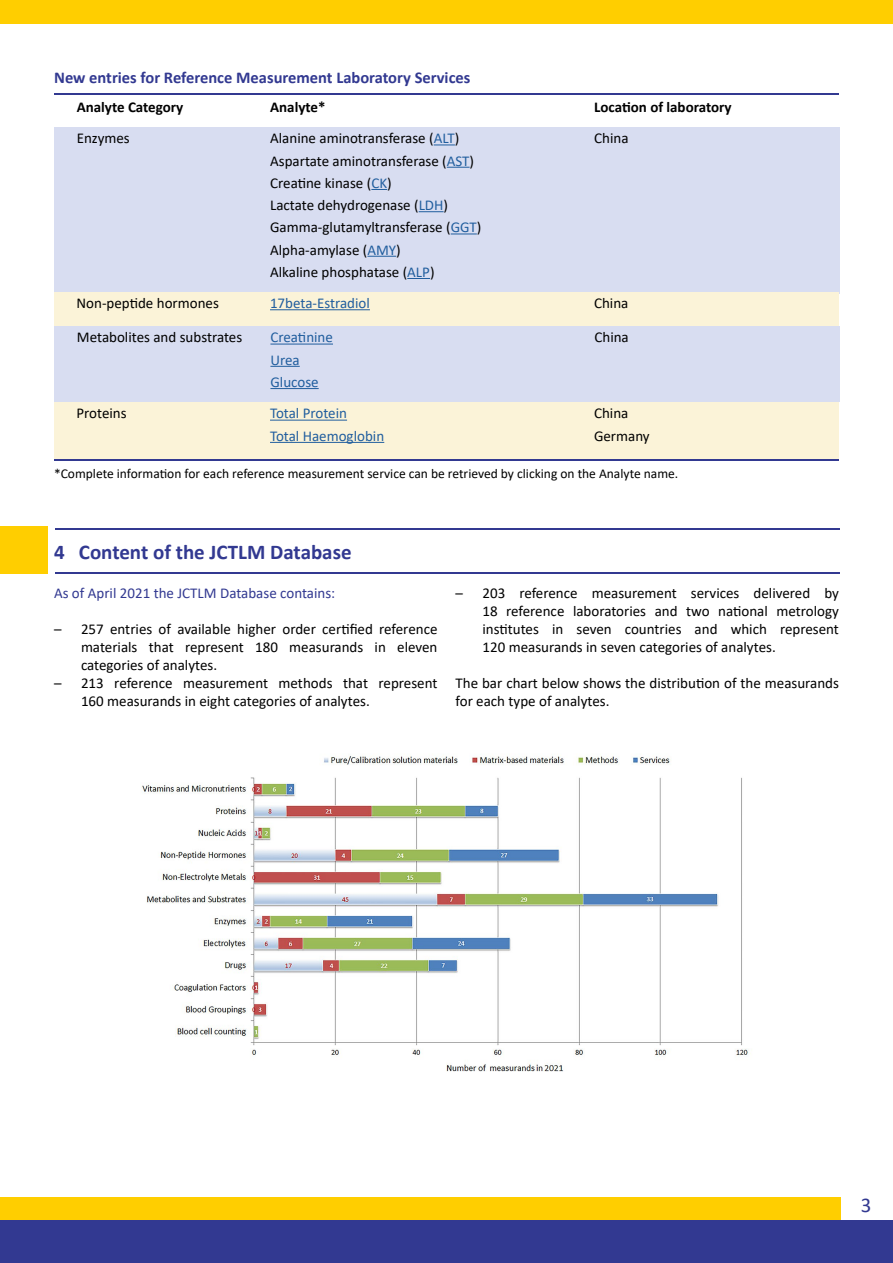
<style>
.page{position:relative;width:893px;height:1263px;background:#fff}
.page>*{position:absolute;margin:0;border:0;box-sizing:border-box;transform-origin:0 0}
.t1{font:700 21px "Calibri";color:#323991}
.t2{font:21px "Calibri";color:#323991}
.t3{font:700 16.5px "Calibri";color:#323991}
.t4{font:15px/18px "Calibri";color:#000}
.t5{font:15px/22.2px "Calibri";color:#215e9e}
.t6{font:700 15px "Calibri";color:#000}
.t7{font:15px "Calibri";color:#323991}
.t8{font:13.5px "Calibri";color:#000}
.s1{color:#215e9e}
</style>
<div class="page">
<div style="left:0;top:1197px;width:840px;height:24px;background:#ffce00"></div>
<div style="left:0;top:1220px;width:893px;height:43px;background:#323991"></div>
<div style="left:0;top:0;width:893px;height:24px;background:#ffce00"></div>
<hr style="left:54px;top:94px;width:785px;height:1px;background:#323991">
<div style="left:54px;top:128px;width:785px;height:166px;background:#d8ddf1"></div>
<svg style="left:434px;top:144px;width:21px;height:1px"></svg>
<svg style="left:447px;top:167px;width:23px;height:1px"></svg>
<svg style="left:371px;top:189px;width:16px;height:1px"></svg>
<svg style="left:419px;top:211px;width:25px;height:1px"></svg>
<svg style="left:451px;top:233px;width:26px;height:1px"></svg>
<svg style="left:367px;top:256px;width:29px;height:1px"></svg>
<svg style="left:407px;top:278px;width:23px;height:1px"></svg>
<div style="left:54px;top:292px;width:785px;height:35px;background:#fbf3d8"></div>
<hr style="left:270px;top:309px;width:100px;height:1px;background:#215e9e">
<div style="left:54px;top:327px;width:786px;height:75px;background:#d8ddf1"></div>
<hr style="left:270px;top:344px;width:63px;height:1px;background:#215e9e">
<hr style="left:270px;top:366px;width:30px;height:1px;background:#215e9e">
<hr style="left:270px;top:388px;width:49px;height:1px;background:#215e9e">
<div style="left:54px;top:403px;width:785px;height:56px;background:#fbf3d8"></div>
<hr style="left:270px;top:420px;width:77px;height:1px;background:#215e9e">
<hr style="left:270px;top:442px;width:114px;height:1px;background:#215e9e">
<hr style="left:54px;top:459px;width:785px;height:2px;background:#323991">
<div style="left:0;top:526px;width:47px;height:48px;background:#ffce00"></div>
<hr style="left:55px;top:572px;width:785px;height:1px;background:#323991">
<hr style="left:55px;top:528px;width:785px;height:2px;background:#323991">
<img style="left:141px;top:755px;width:610px;height:317px">
<p class="t3" style="left:54px;top:65px;width:418px">New entries for Reference Measurement Laboratory Services</p>
<p class="t6" style="left:270px;top:96px;width:57px">Analyte*</p>
<p class="t6" style="left:594px;top:96px;width:139px">Location of laboratory</p>
<p class="t6" style="left:77px;top:96px;width:108px">Analyte Category</p>
<p class="t4" style="left:77px;top:129px;width:55px">Enzymes</p>
<p class="t4" style="left:270px;top:129px;width:191px">Alanine aminotransferase (<span class="s1">ALT</span>)</p>
<p class="t4" style="left:594px;top:129px;width:36px">China</p>
<p class="t4" style="left:270px;top:149px;width:213px;line-height:22.2px">Aspartate aminotransferase (<span class="s1">AST</span>)<br>Creatine kinase (<span class="s1">CK</span>)<br>Lactate dehydrogenase (<span class="s1">LDH</span>)<br>Gamma-glutamyltransferase (<span class="s1">GGT</span>)<br>Alpha-amylase (<span class="s1">AMY</span>)<br>Alkaline phosphatase (<span class="s1">ALP</span>)</p>
<p class="t4" style="left:77px;top:294px;width:144px">Non-peptide hormones</p>
<p class="t5" style="left:270px;top:292px;width:101px">17beta-Estradiol</p>
<p class="t4" style="left:594px;top:294px;width:36px">China</p>
<p class="t5" style="left:270px;top:326px;width:64px">Creatinine</p>
<p class="t4" style="left:594px;top:328px;width:36px">China</p>
<p class="t5" style="left:270px;top:348px;width:50px">Urea<br>Glucose</p>
<p class="t4" style="left:77px;top:328px;width:167px">Metabolites and substrates</p>
<p class="t4" style="left:77px;top:404px;width:52px">Proteins</p>
<p class="t5" style="left:270px;top:402px;width:79px">Total Protein</p>
<p class="t4" style="left:594px;top:404px;width:36px">China</p>
<p class="t5" style="left:270px;top:424px;width:116px">Total Haemoglobin</p>
<p class="t4" style="left:594px;top:426px;width:57px">Germany</p>
<p class="t8" style="left:54px;top:464px;width:626px">*Complete information for each reference measurement service can be retrieved by clicking on the Analyte name.</p>
<h1 class="t1" style="left:54px;top:537px;width:299px">4 Content of the JCTLM Database</h1>
<p class="t7" style="left:54px;top:582px;width:283px">As of April 2021 the JCTLM Database contains:</p>
<p class="t4" style="left:81px;top:619px;width:358px;text-align:justify;text-indent:-27px">– 257 entries of available higher order certified reference materials that represent 180 measurands in eleven categories of analytes.</p>
<p class="t4" style="left:81px;top:673px;width:358px;text-indent:-27px">– 213 reference measurement methods that represent<br>160 measurands in eight categories of analytes.</p>
<p class="t4" style="left:482px;top:583px;width:358px;text-align:justify;text-indent:-27px">– 203 reference measurement services delivered by 18 reference laboratories and two national metrology institutes in seven countries and which represent 120 measurands in seven categories of analytes.</p>
<p class="t4" style="left:455px;top:673px;width:385px">The bar chart below shows the distribution of the measurands for each type of analytes.</p>
<h1 class="t2" style="left:861px;top:1190px;width:12px">3</h1>
</div>
